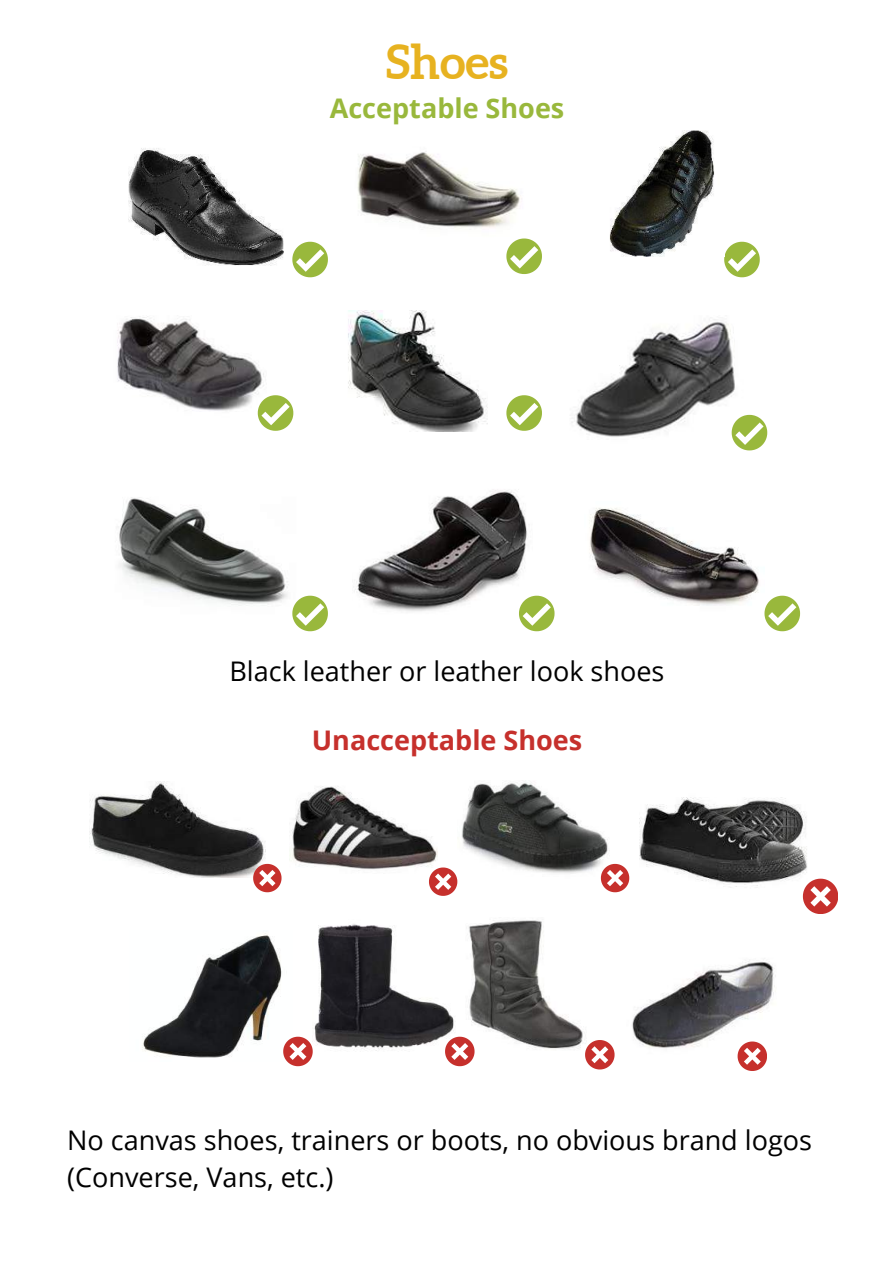
<style>
.page{position:relative;width:894px;height:1264px;background:#fff}
.page>*{position:absolute;margin:0;border:0;box-sizing:border-box;transform-origin:0 0}
.t1{font:700 47.25px "Aleo";color:#e7b220}
.t2{font:27px/37.2px "Open Sans";color:#000}
.t3{font:700 27px "Open Sans";color:#c6302c}
.t4{font:700 27px "Open Sans";color:#99b83c}
</style>
<div class="page">
<img style="left:128px;top:148px;width:155px;height:118px">
<svg style="left:292px;top:242px;width:36px;height:35px"></svg>
<img style="left:357px;top:152px;width:163px;height:76px">
<svg style="left:506px;top:238px;width:36px;height:36px"></svg>
<svg style="left:724px;top:242px;width:35px;height:35px"></svg>
<img style="left:117px;top:316px;width:147px;height:99px">
<svg style="left:258px;top:395px;width:35px;height:36px"></svg>
<img style="left:609px;top:131px;width:106px;height:125px">
<img style="left:89px;top:781px;width:176px;height:96px">
<svg style="left:253px;top:863px;width:28px;height:29px"></svg>
<img style="left:289px;top:786px;width:149px;height:84px">
<svg style="left:429px;top:867px;width:28px;height:28px"></svg>
<img style="left:462px;top:783px;width:146px;height:91px">
<svg style="left:600px;top:863px;width:29px;height:29px"></svg>
<img style="left:632px;top:961px;width:144px;height:100px">
<img style="left:142px;top:933px;width:140px;height:125px">
<img style="left:312px;top:924px;width:142px;height:132px">
<svg style="left:283px;top:1036px;width:29px;height:29px"></svg>
<img style="left:468px;top:920px;width:115px;height:130px">
<img style="left:639px;top:797px;width:167px;height:91px">
<svg style="left:445px;top:1036px;width:29px;height:29px"></svg>
<svg style="left:585px;top:1040px;width:29px;height:29px"></svg>
<svg style="left:737px;top:1041px;width:29px;height:29px"></svg>
<svg style="left:802px;top:878px;width:35px;height:35px"></svg>
<img style="left:119px;top:497px;width:169px;height:109px">
<img style="left:348px;top:310px;width:140px;height:121px">
<img style="left:355px;top:490px;width:172px;height:122px">
<img style="left:589px;top:508px;width:170px;height:98px">
<img style="left:571px;top:319px;width:180px;height:118px">
<svg style="left:506px;top:395px;width:36px;height:36px"></svg>
<svg style="left:731px;top:415px;width:36px;height:35px"></svg>
<svg style="left:764px;top:595px;width:35px;height:36px"></svg>
<svg style="left:519px;top:595px;width:35px;height:36px"></svg>
<svg style="left:292px;top:595px;width:36px;height:36px"></svg>
<h1 class="t1" style="left:386px;top:35px;width:123px">Shoes</h1>
<p class="t4" style="left:329px;top:89px;width:236px">Acceptable Shoes</p>
<p class="t2" style="left:229px;top:651px;width:436px">Black leather or leather look shoes</p>
<p class="t3" style="left:312px;top:721px;width:272px">Unacceptable Shoes</p>
<p class="t2" style="left:67px;top:1120px;width:746px">No canvas shoes, trainers or boots, no obvious brand logos (Converse, Vans, etc.)</p>
</div>
